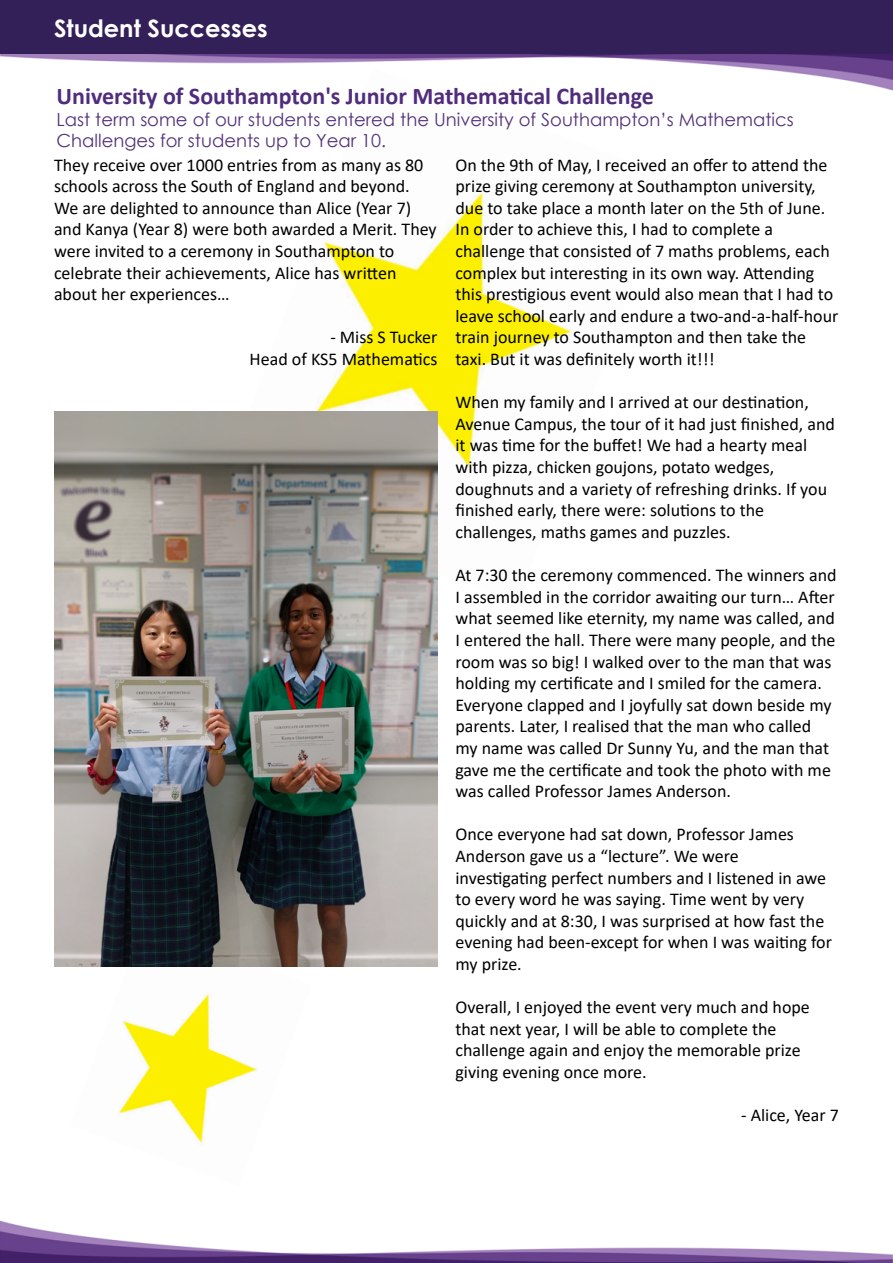
<style>
.page{position:relative;width:893px;height:1263px;background:#fff}
.page>*{position:absolute;margin:0;border:0;box-sizing:border-box;transform-origin:0 0}
.t1{font:700 24px "Calibri";color:#502c7c}
.t2{font:700 24px "Century Gothic";color:#fff}
.t3{font:18px/21.6px "Calibri";color:#000}
.t4{font:18px/21.6px "Century Gothic";color:#533279}
</style>
<div class="page">
<img style="left:0;top:54px;width:893px;height:37px">
<img style="left:0;top:1220px;width:893px;height:43px">
<div style="left:0;top:0;width:893px;height:54px;background:#342058"></div>
<img style="left:220px;top:68px;width:451px;height:534px">
<img style="left:70px;top:966px;width:241px;height:177px">
<img style="left:54px;top:411px;width:383px;height:555px">
<h1 class="t2" style="left:54px;top:10px;width:215px">Student Successes</h1>
<h1 class="t2" style="left:54px;top:10px;width:111px">Calendar</h1>
<h1 class="t1" style="left:57px;top:79px;width:599px">University of Southampton's Junior Mathematical Challenge</h1>
<p class="t4" style="left:57px;top:108px;width:739px">Last term some of our students entered the University of Southampton’s Mathematics<br>Challenges for students up to Year 10.</p>
<p class="t3" style="left:54px;top:153px;width:384px">They receive over 1000 entries from as many as 80 schools across the South of England and beyond.<br>We are delighted to announce than Alice (Year 7) and Kanya (Year 8) were both awarded a Merit. They were invited to a ceremony in Southampton to celebrate their achievements, Alice has written about her experiences…</p>
<p class="t3" style="left:250px;top:326px;width:189px;text-align:right">- Miss S Tucker<br>Head of KS5 Mathematics</p>
<p class="t3" style="left:455px;top:153px;width:384px">On the 9th of May, I received an offer to attend the prize giving ceremony at Southampton university, due to take place a month later on the 5th of June.<br>In order to achieve this, I had to complete a challenge that consisted of 7 maths problems, each complex but interesting in its own way. Attending this prestigious event would also mean that I had to leave school early and endure a two-and-a-half-hour train journey to Southampton and then take the taxi. But it was definitely worth it!!!</p>
<p class="t3" style="left:455px;top:391px;width:381px">When my family and I arrived at our destination, Avenue Campus, the tour of it had just finished, and it was time for the buffet! We had a hearty meal with pizza, chicken goujons, potato wedges, doughnuts and a variety of refreshing drinks. If you finished early, there were: solutions to the challenges, maths games and puzzles.</p>
<p class="t3" style="left:455px;top:564px;width:383px">At 7:30 the ceremony commenced. The winners and I assembled in the corridor awaiting our turn… After what seemed like eternity, my name was called, and I entered the hall. There were many people, and the room was so big! I walked over to the man that was holding my certificate and I smiled for the camera.<br>Everyone clapped and I joyfully sat down beside my parents. Later, I realised that the man who called my name was called Dr Sunny Yu, and the man that gave me the certificate and took the photo with me was called Professor James Anderson.</p>
<p class="t3" style="left:455px;top:823px;width:378px">Once everyone had sat down, Professor James Anderson gave us a “lecture”. We were investigating perfect numbers and I listened in awe to every word he was saying. Time went by very quickly and at 8:30, I was surprised at how fast the evening had been-except for when I was waiting for my prize.</p>
<p class="t3" style="left:455px;top:996px;width:356px">Overall, I enjoyed the event very much and hope that next year, I will be able to complete the challenge again and enjoy the memorable prize giving evening once more.</p>
<p class="t3" style="left:741px;top:1104px;width:99px">- Alice, Year 7</p>
</div>
